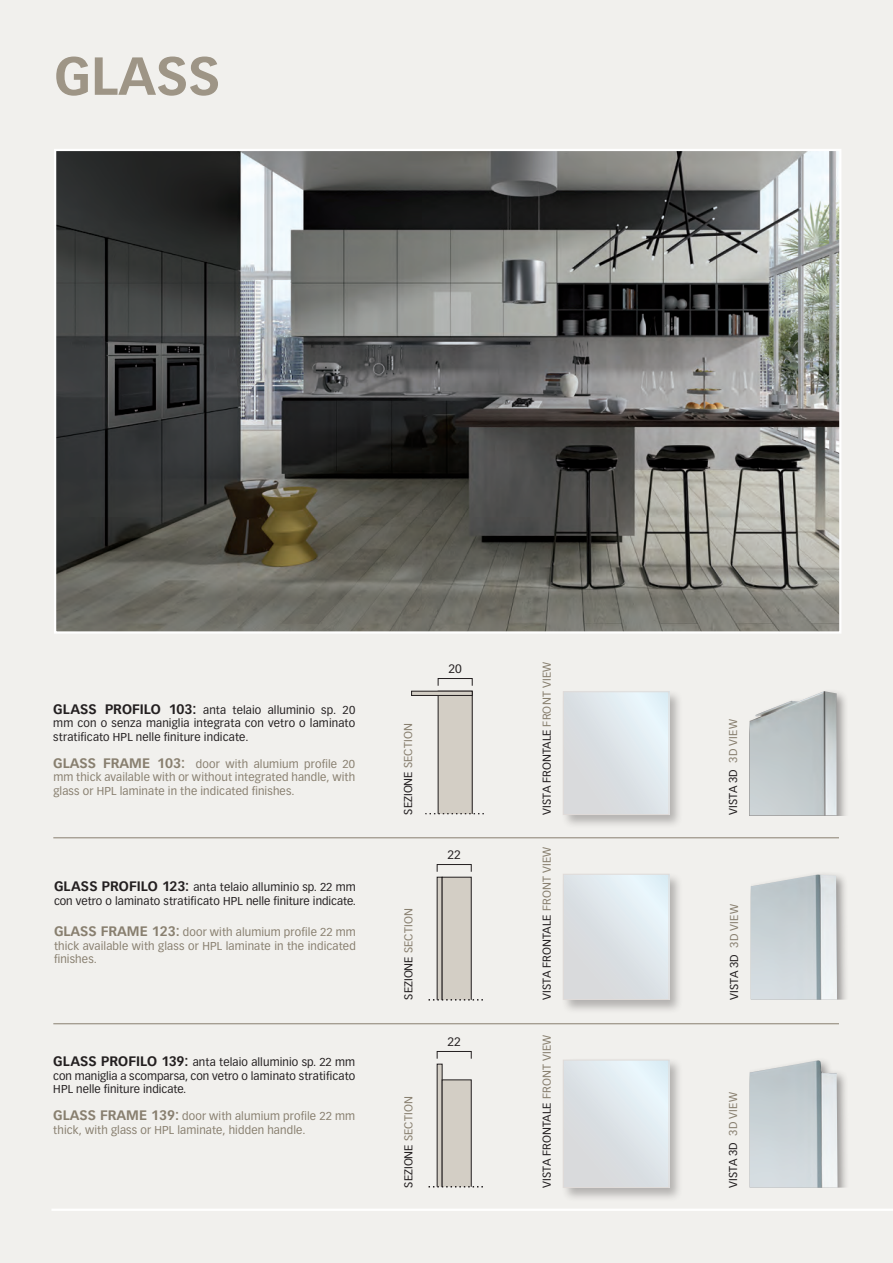
<style>
.page{position:relative;width:893px;height:1263px;background:#f1f0ed}
.page>*{position:absolute;margin:0;border:0;box-sizing:border-box;transform-origin:0 0}
.t1{font:700 52.5px "Vectora LT Std";color:#9e9586}
.t2{font:12px "Vectora LH";color:#231f20}
.t3{font:11.25px/13.5px "Vectora LH";letter-spacing:.005em;color:#231f20;text-align:justify}
.t4{font:11.25px/13.5px "Vectora LH";letter-spacing:.015em;color:#887f6f;text-align:justify}
.s1{font-family:"Vectora LT Std";font-weight:700;font-size:13.5px}
.s2{color:#887f6f}
</style>
<div class="page">
<img style="left:57px;top:152px;width:781px;height:479px">
<hr style="left:53px;top:1023px;width:786px;height:1px;background:#887f6f">
<hr style="left:53px;top:837px;width:786px;height:1px;background:#887f6f">
<div style="left:438px;top:691px;width:34px;height:123px;background:#d3cec5"></div>
<svg style="left:425px;top:813px;width:59px;height:1px"></svg>
<div style="left:438px;top:678px;width:34px;height:8px;border:1px solid #231f20"></div>
<hr style="left:412px;top:691px;width:60px;height:4px;background:#d3cec5">
<div style="left:411px;top:691px;width:61px;height:5px;border:1px solid #231f20"></div>
<div style="left:561px;top:689px;width:122px;height:140px;background:#231f20;opacity:.3"></div>
<div style="left:563px;top:692px;width:106px;height:122px;background:linear-gradient(to right,#d7d8db,#e4f0f6)"></div>
<div style="left:563px;top:691px;width:106px;height:124px;border:1px solid #e0dbd8"></div>
<div style="left:750px;top:688px;width:99px;height:127px;background:#231f20;opacity:.43"></div>
<img style="left:750px;top:691px;width:87px;height:124px">
<svg style="left:437px;top:1064px;width:5px;height:122px"></svg>
<div style="left:442px;top:1079px;width:29px;height:108px;background:#d3cec5;border:1px solid #231f20"></div>
<svg style="left:428px;top:1186px;width:55px;height:1px"></svg>
<div style="left:437px;top:1051px;width:34px;height:8px;border:1px solid #231f20"></div>
<div style="left:561px;top:1057px;width:122px;height:145px;background:#231f20;opacity:.3"></div>
<div style="left:563px;top:1060px;width:106px;height:127px;background:linear-gradient(to right,#d8dadd,#e3eff5)"></div>
<div style="left:563px;top:1060px;width:106px;height:128px;border:1px solid #e0dbd8"></div>
<div style="left:750px;top:1057px;width:101px;height:131px;background:#231f20;opacity:.45"></div>
<img style="left:750px;top:1060px;width:88px;height:127px">
<svg style="left:437px;top:877px;width:5px;height:122px"></svg>
<div style="left:442px;top:877px;width:29px;height:123px;background:#d3cec5;border:1px solid #231f20"></div>
<svg style="left:428px;top:999px;width:55px;height:1px"></svg>
<div style="left:437px;top:864px;width:34px;height:8px;border:1px solid #231f20"></div>
<div style="left:561px;top:872px;width:122px;height:142px;background:#231f20;opacity:.3"></div>
<div style="left:563px;top:874px;width:106px;height:125px;background:linear-gradient(to right,#d8dadd,#e3eff5)"></div>
<div style="left:563px;top:874px;width:106px;height:126px;border:1px solid #e0dbd8"></div>
<div style="left:751px;top:871px;width:99px;height:129px;background:#231f20;opacity:.45"></div>
<img style="left:751px;top:875px;width:86px;height:125px">
<hr style="left:51px;top:1208px;width:842px;height:3px;background:#fff">
<h1 class="t1" style="left:54px;top:44px;width:168px">GLASS</h1>
<p class="t3" style="left:53px;top:703px;width:303px"><span class="s1">GLASS PROFILO 103:</span> anta telaio alluminio sp. 20 mm con o senza maniglia integrata con vetro o laminato stratificato HPL nelle finiture indicate.</p>
<p class="t4" style="left:53px;top:757px;width:303px"><span class="s1">GLASS FRAME 103:</span> door with alumium profile 20 mm thick available with or without integrated handle, with glass or HPL laminate in the indicated finishes.</p>
<p class="t3" style="left:54px;top:881px;width:304px"><span class="s1">GLASS PROFILO 123:</span> anta telaio alluminio sp. 22 mm con vetro o laminato stratificato HPL nelle finiture indicate.</p>
<p class="t4" style="left:54px;top:926px;width:303px"><span class="s1">GLASS FRAME 123:</span> door with alumium profile 22 mm thick available with glass or HPL laminate in the indicated finishes.</p>
<p class="t3" style="left:53px;top:1055px;width:303px"><span class="s1">GLASS PROFILO 139:</span> anta telaio alluminio sp. 22 mm con maniglia a scomparsa, con vetro o laminato stratificato HPL nelle finiture indicate.</p>
<p class="t4" style="left:53px;top:1109px;width:303px"><span class="s1">GLASS FRAME 139:</span> door with alumium profile 22 mm thick, with glass or HPL laminate, hidden handle.</p>
<p class="t2" style="left:448px;top:661px;width:15px">20</p>
<p class="t3" style="left:540px;top:814px;width:154px;rotate:-90deg">VISTA FRONTALE <span class="s2">FRONT VIEW</span></p>
<p class="t3" style="left:402px;top:814px;width:93px;rotate:-90deg">SEZIONE <span class="s2">SECTION</span></p>
<p class="t3" style="left:726px;top:814px;width:97px;rotate:-90deg">VISTA 3D <span class="s2">3D VIEW</span></p>
<p class="t2" style="left:447px;top:847px;width:15px">22</p>
<p class="t3" style="left:540px;top:999px;width:154px;rotate:-90deg">VISTA FRONTALE <span class="s2">FRONT VIEW</span></p>
<p class="t3" style="left:402px;top:999px;width:93px;rotate:-90deg">SEZIONE <span class="s2">SECTION</span></p>
<p class="t3" style="left:728px;top:999px;width:97px;rotate:-90deg">VISTA 3D <span class="s2">3D VIEW</span></p>
<p class="t2" style="left:447px;top:1034px;width:15px">22</p>
<p class="t3" style="left:540px;top:1187px;width:154px;rotate:-90deg">VISTA FRONTALE <span class="s2">FRONT VIEW</span></p>
<p class="t3" style="left:402px;top:1187px;width:93px;rotate:-90deg">SEZIONE <span class="s2">SECTION</span></p>
<p class="t3" style="left:726px;top:1187px;width:97px;rotate:-90deg">VISTA 3D <span class="s2">3D VIEW</span></p>
</div>
